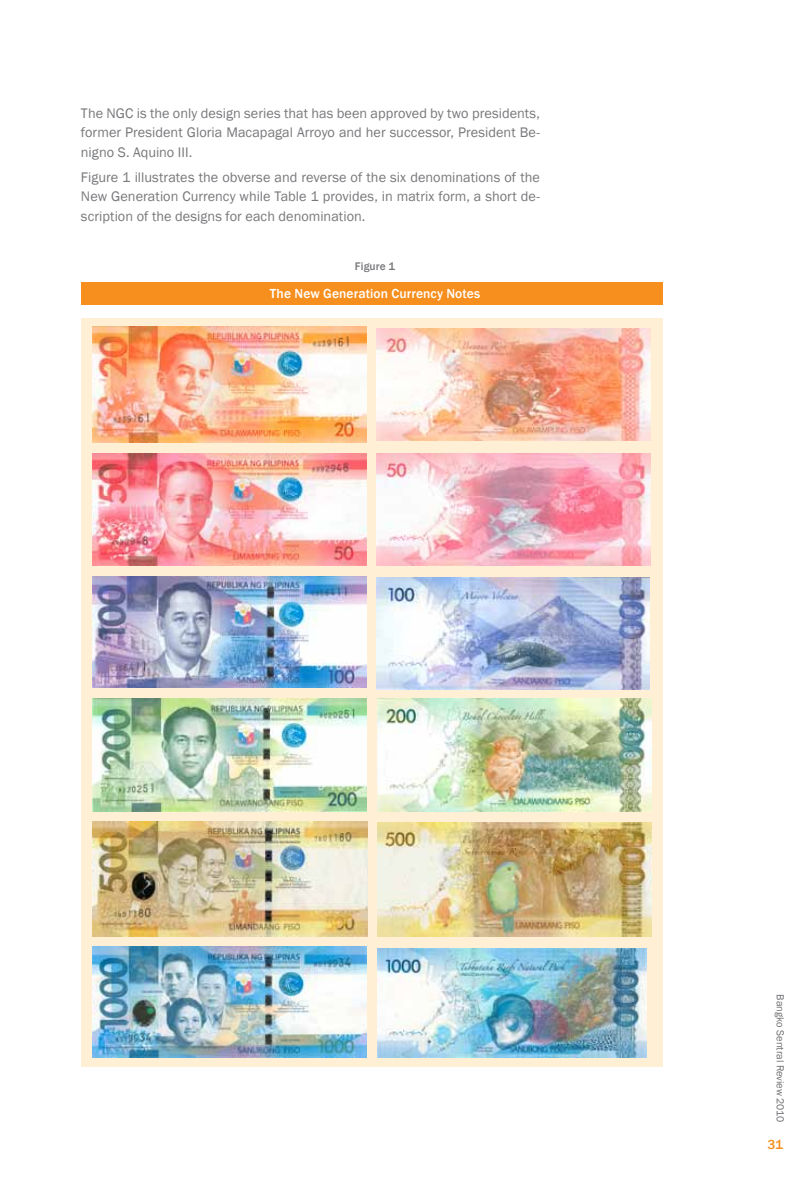
<style>
.page{position:relative;width:810px;height:1188px;background:#fff}
.page>*{position:absolute;margin:0;border:0;box-sizing:border-box;transform-origin:0 0}
.t1{font:14.25px/19.5px "Franklin Gothic";color:#77787b;text-align:justify}
.t2{font:500 13.5px "Franklin Gothic";letter-spacing:.01em;color:#fff}
.t3{font:500 13.5px "Franklin Gothic";color:#f78f1e}
.t4{font:500 11.4px "Franklin Gothic";letter-spacing:.01em;color:#77787b}
.t5{font:10.5px "Franklin Gothic";color:#6d6e71}
</style>
<div class="page">
<div style="left:81px;top:282px;width:582px;height:23px;background:#f78f1e"></div>
<div style="left:81px;top:318px;width:582px;height:749px;background:#fff0d5"></div>
<img style="left:92px;top:577px;width:275px;height:111px">
<img style="left:376px;top:578px;width:273px;height:112px">
<img style="left:92px;top:327px;width:275px;height:116px">
<img style="left:376px;top:329px;width:274px;height:112px">
<img style="left:92px;top:699px;width:275px;height:112px">
<img style="left:377px;top:699px;width:275px;height:112px">
<img style="left:92px;top:453px;width:275px;height:113px">
<img style="left:376px;top:453px;width:274px;height:113px">
<img style="left:92px;top:822px;width:276px;height:114px">
<img style="left:377px;top:822px;width:275px;height:114px">
<img style="left:92px;top:947px;width:275px;height:111px">
<img style="left:377px;top:949px;width:269px;height:109px">
<p class="t1" style="left:81px;top:104px;width:461px">The NGC is the only design series that has been approved by two presidents, former President Gloria Macapagal Arroyo and her successor, President Be&shy;nigno S. Aquino III.</p>
<p class="t1" style="left:81px;top:168px;width:461px">Figure 1 illustrates the obverse and reverse of the six denominations of the New Generation Currency while Table 1 provides, in matrix form, a short de&shy;scription of the designs for each denomination.</p>
<p class="t4" style="left:355px;top:260px;width:42px">Figure 1</p>
<p class="t2" style="left:270px;top:285px;width:212px">The New Generation Currency Notes</p>
<p class="t5" style="left:787px;top:994px;width:129px;rotate:90deg">Bangko Sentral Review 2010</p>
<p class="t3" style="left:768px;top:1136px;width:17px">31</p>
</div>
